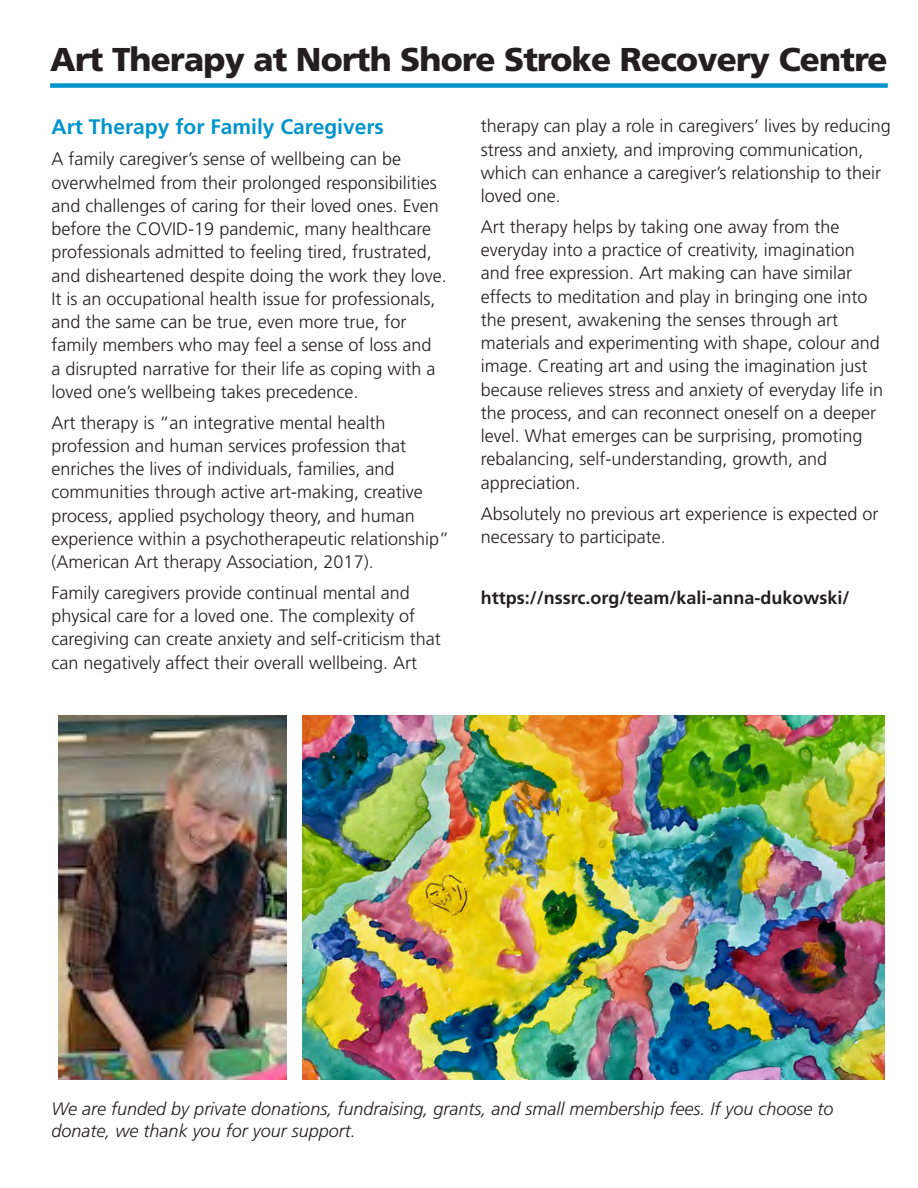
<style>
.page{position:relative;width:918px;height:1188px;background:#fff}
.page>*{position:absolute;margin:0;border:0;box-sizing:border-box;transform-origin:0 0}
.t1{font:900 33px "Frutiger LT Std";letter-spacing:-.025em;color:#231f20}
.t2{font:700 21px "Frutiger LT Std";color:#0094ca}
.t3{font:300 18px/23.2px "Frutiger LT Std";color:#231f20}
.t4{font:italic 300 18px/22.5px "Frutiger LT Std";color:#231f20}
.t5{font:700 18px "Frutiger LT Std";color:#231f20}
</style>
<div class="page">
<div style="left:50px;top:83px;width:838px;height:5px;background:#0094ca"></div>
<img style="left:303px;top:716px;width:582px;height:364px">
<img style="left:59px;top:716px;width:228px;height:364px">
<h1 class="t1" style="left:50px;top:39px;width:839px">Art Therapy at North Shore Stroke Recovery Centre</h1>
<p class="t2" style="left:52px;top:115px;width:334px">Art Therapy for Family Caregivers</p>
<p class="t3" style="left:52px;top:148px;width:397px">A family caregiver’s sense of wellbeing can be overwhelmed from their prolonged responsibilities and challenges of caring for their loved ones. Even before the COVID-19 pandemic, many healthcare professionals admitted to feeling tired, frustrated, and disheartened despite doing the work they love.<br>It is an occupational health issue for professionals, and the same can be true, even more true, for family members who may feel a sense of loss and<br>a disrupted narrative for their life as coping with a loved one’s wellbeing takes precedence.</p>
<p class="t3" style="left:52px;top:411px;width:399px">Art therapy is “an integrative mental health profession and human services profession that enriches the lives of individuals, families, and communities through active art-making, creative process, applied psychology theory, and human experience within a psychotherapeutic relationship” (American Art therapy Association, 2017).</p>
<p class="t3" style="left:52px;top:581px;width:391px">Family caregivers provide continual mental and physical care for a loved one. The complexity of caregiving can create anxiety and self-criticism that can negatively affect their overall wellbeing. Art</p>
<p class="t3" style="left:481px;top:115px;width:412px">therapy can play a role in caregivers’ lives by reducing stress and anxiety, and improving communication, which can enhance a caregiver’s relationship to their loved one.</p>
<p class="t3" style="left:481px;top:215px;width:404px">Art therapy helps by taking one away from the everyday into a practice of creativity, imagination and free expression. Art making can have similar effects to meditation and play in bringing one into the present, awakening the senses through art materials and experimenting with shape, colour and image. Creating art and using the imagination just because relieves stress and anxiety of everyday life in the process, and can reconnect oneself on a deeper level. What emerges can be surprising, promoting rebalancing, self-understanding, growth, and appreciation.</p>
<p class="t3" style="left:481px;top:502px;width:399px">Absolutely no previous art experience is expected or necessary to participate.</p>
<p class="t5" style="left:481px;top:588px;width:370px">https://nssrc.org/team/kali-anna-dukowski/</p>
<p class="t4" style="left:52px;top:1097px;width:783px">We are funded by private donations, fundraising, grants, and small membership fees. If you choose to donate, we thank you for your support.</p>
</div>
